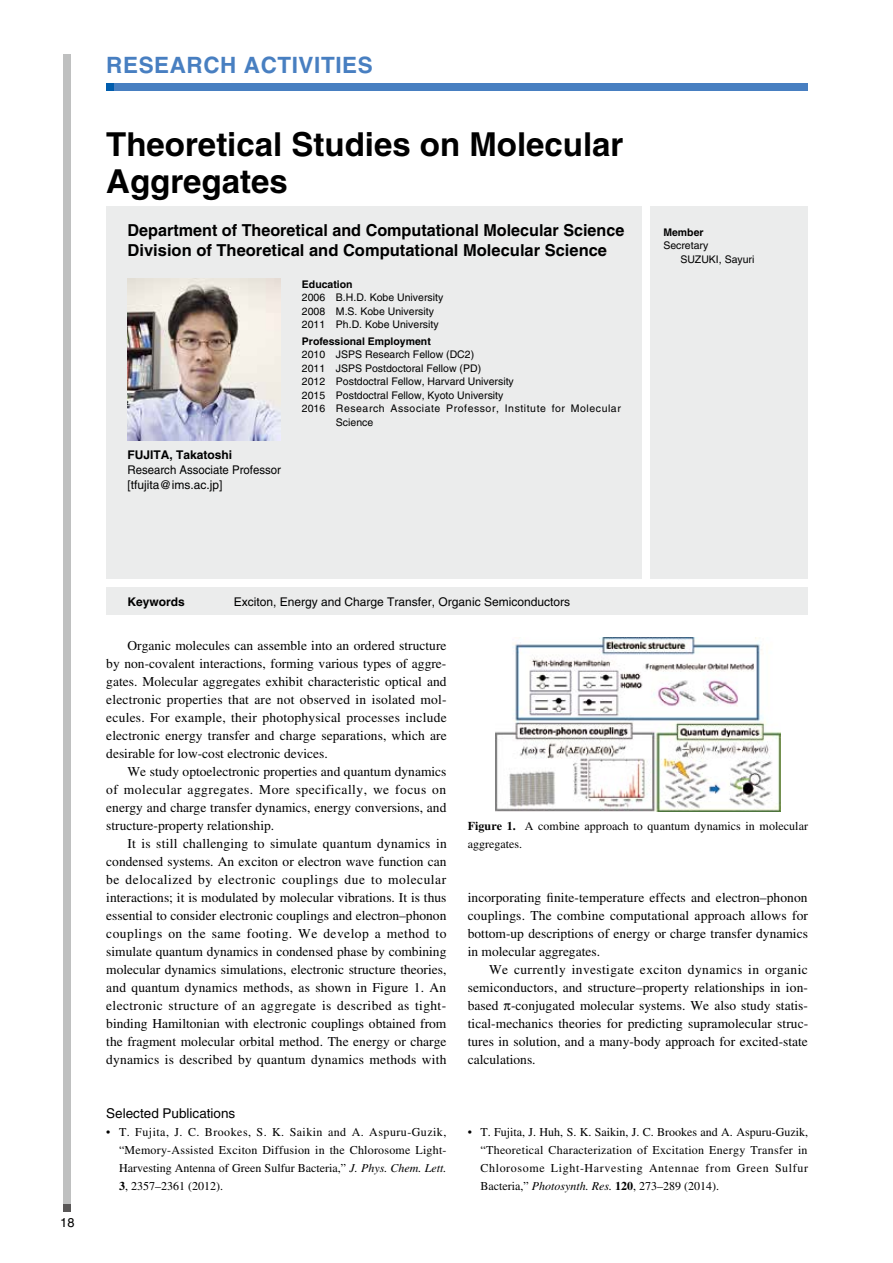
<style>
.page{position:relative;width:893px;height:1263px;background:#fff}
.page>*{position:absolute;margin:0;border:0;box-sizing:border-box;transform-origin:0 0}
.t1{font:700 33px/37.5px "Helvetica";color:#000}
.t2{font:700 22.5px "Helvetica";letter-spacing:.025em;color:#487fc1}
.t3{font:700 16.5px/19.5px "Helvetica";color:#000}
.t4{font:13.5px/18px "Times";color:#000;text-align:justify}
.t5{font:13.5px "Helvetica";color:#000}
.t6{font:12.75px "Helvetica";color:#000}
.t7{font:12px/18px "Times";color:#000;text-align:justify}
.t8{font:12px "Helvetica";color:#000}
.t9{font:12px/15px "Helvetica";color:#000;scale:.95 1}
.t10{font:700 12px "Helvetica";color:#000}
.t11{font:10.5px/13.5px "Helvetica";color:#000}
.t12{font:10.5px "Helvetica";letter-spacing:.05em;color:#000}
.t13{font:700 10.5px "Helvetica";color:#000}
.s1{font-weight:700}
.s2{font-style:italic}
</style>
<div class="page">
<div style="left:106px;top:206px;width:536px;height:372px;background:#ebecec"></div>
<div style="left:106px;top:83px;width:702px;height:7px;background:#487fc1"></div>
<div style="left:106px;top:83px;width:8px;height:7px;background:#005dad"></div>
<div style="left:64px;top:55px;width:7px;height:1157px;background:#bfc0c0"></div>
<div style="left:64px;top:1205px;width:7px;height:7px;background:#595757"></div>
<div style="left:651px;top:206px;width:157px;height:372px;background:#ebecec"></div>
<div style="left:106px;top:587px;width:702px;height:27px;background:#ebecec"></div>
<img style="left:128px;top:279px;width:153px;height:161px">
<img style="left:495px;top:638px;width:285px;height:173px">
<h2 class="t2" style="left:106px;top:51px;width:268px">RESEARCH ACTIVITIES</h2>
<h1 class="t1" style="left:106px;top:125px;width:519px">Theoretical Studies on Molecular<br>Aggregates</h1>
<p class="t3" style="left:128px;top:220px;width:498px">Department of Theoretical and Computational Molecular Science<br>Division of Theoretical and Computational Molecular Science</p>
<p class="t10" style="left:128px;top:447px;width:106px">FUJITA, Takatoshi</p>
<p class="t9" style="left:128px;top:462px;width:163px">Research Associate Professor [tfujita@ims.ac.jp]</p>
<p class="t13" style="left:302px;top:277px;width:52px">Education</p>
<p class="t11" style="left:302px;top:291px;width:143px">2006 B.H.D. Kobe University<br>2008 M.S. Kobe University<br>2011 Ph.D. Kobe University</p>
<p class="t13" style="left:302px;top:334px;width:130px">Professional Employment</p>
<p class="t11" style="left:302px;top:348px;width:174px">2010 JSPS Research Fellow (DC2)</p>
<p class="t11" style="left:302px;top:361px;width:181px">2011 JSPS Postdoctoral Fellow (PD)</p>
<p class="t11" style="left:302px;top:375px;width:213px">2012 Postdoctral Fellow, Harvard University</p>
<p class="t11" style="left:302px;top:388px;width:203px">2015 Postdoctral Fellow, Kyoto University</p>
<p class="t12" style="left:302px;top:402px;width:320px">2016 Research Associate Professor, Institute for Molecular</p>
<p class="t11" style="left:336px;top:415px;width:39px">Science</p>
<p class="t13" style="left:663px;top:225px;width:42px">Member</p>
<p class="t11" style="left:680px;top:239px;width:76px;text-indent:-17px">Secretary<br>SUZUKI, Sayuri</p>
<p class="t6" style="left:60px;top:1215px;width:16px">18</p>
<p class="t10" style="left:128px;top:594px;width:59px">Keywords</p>
<p class="t8" style="left:234px;top:595px;width:338px">Exciton, Energy and Charge Transfer, Organic Semiconductors</p>
<p class="t4" style="left:106px;top:636px;width:342px;text-indent:21px">Organic molecules can assemble into an ordered structure by non-covalent interactions, forming various types of aggre&shy;gates. Molecular aggregates exhibit characteristic optical and electronic properties that are not observed in isolated mol&shy;ecules. For example, their photophysical processes include electronic energy transfer and charge separations, which are desirable for low-cost electronic devices.</p>
<p class="t4" style="left:106px;top:762px;width:342px;text-indent:21px">We study optoelectronic properties and quantum dynamics of molecular aggregates. More specifically, we focus on energy and charge transfer dynamics, energy conversions, and structure-property relationship.</p>
<p class="t4" style="left:106px;top:834px;width:342px;text-indent:21px">It is still challenging to simulate quantum dynamics in condensed systems. An exciton or electron wave function can be delocalized by electronic couplings due to molecular interactions; it is modulated by molecular vibrations. It is thus essential to consider electronic couplings and electron–phonon couplings on the same footing. We develop a method to simulate quantum dynamics in condensed phase by combining molecular dynamics simulations, electronic structure theories, and quantum dynamics methods, as shown in Figure 1. An electronic structure of an aggregate is described as tight&shy;binding Hamiltonian with electronic couplings obtained from the fragment molecular orbital method. The energy or charge dynamics is described by quantum dynamics methods with</p>
<p class="t5" style="left:106px;top:1105px;width:131px">Selected Publications</p>
<p class="t7" style="left:468px;top:816px;width:342px"><span class="s1">Figure 1.</span> A combine approach to quantum dynamics in molecular aggregates.</p>
<p class="t4" style="left:468px;top:888px;width:342px">incorporating finite-temperature effects and electron–phonon couplings. The combine computational approach allows for bottom-up descriptions of energy or charge transfer dynamics in molecular aggregates.</p>
<p class="t4" style="left:468px;top:960px;width:342px;text-indent:21px">We currently investigate exciton dynamics in organic semiconductors, and structure–property relationships in ion&shy;based -conjugated molecular systems. We also study statis&shy;tical-mechanics theories for predicting supramolecular struc&shy;tures in solution, and a many-body approach for excited-state calculations.</p>
<p class="t7" style="left:119px;top:1122px;width:329px;text-indent:-13px">• T. Fujita, J. C. Brookes, S. K. Saikin and A. Aspuru-Guzik, “Memory-Assisted Exciton Diffusion in the Chlorosome Light-Harvesting Antenna of Green Sulfur Bacteria,” <span class="s2">J. Phys. Chem. Lett.<br></span><span class="s1">3</span>, 2357–2361 (2012).</p>
<p class="t7" style="left:480px;top:1122px;width:329px;text-indent:-13px">• T. Fujita, J. Huh, S. K. Saikin, J. C. Brookes and A. Aspuru-Guzik, “Theoretical Characterization of Excitation Energy Transfer in Chlorosome Light-Harvesting Antennae from Green Sulfur Bacteria,” <span class="s2">Photosynth. Res.</span> <span class="s1">120</span>, 273–289 (2014).</p>
</div>
